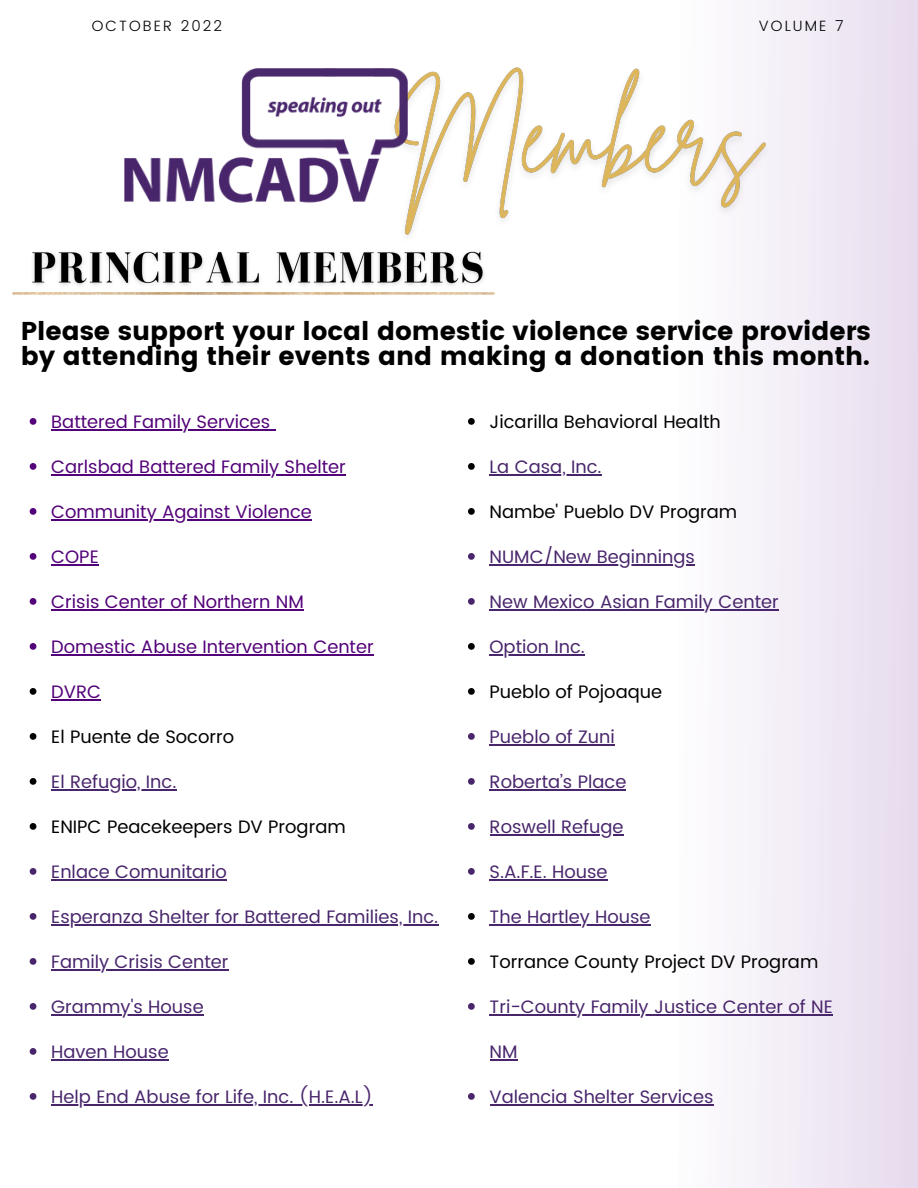
<style>
.page{position:relative;width:918px;height:1188px;background:#fff}
.page>*{position:absolute;margin:0;border:0;box-sizing:border-box;transform-origin:0 0}
.t1{font:25.8px/24.8px "Poppins";color:#000}
.t2{font:18px "Poppins";color:#49266c}
.t3{font:18px "Poppins";color:#530279}
.t4{font:18px "Poppins";color:#000}
.t5{font:300 14.85px "Poppins";letter-spacing:.14em;color:#000}
</style>
<div class="page">
<img style="left:32px;top:251px;width:452px;height:35px">
<img style="left:13px;top:292px;width:481px;height:3px">
<div style="left:678px;top:0;width:240px;height:1188px;background:linear-gradient(to right,#fefdfe,#e7dcee)"></div>
<svg style="left:30px;top:418px;width:6px;height:7px"></svg>
<hr style="left:51px;top:429px;width:219px;height:1px;background:#530279">
<svg style="left:30px;top:463px;width:6px;height:7px"></svg>
<hr style="left:51px;top:474px;width:295px;height:1px;background:#530279">
<svg style="left:30px;top:508px;width:6px;height:7px"></svg>
<hr style="left:51px;top:519px;width:261px;height:1px;background:#530279">
<svg style="left:30px;top:553px;width:6px;height:7px"></svg>
<hr style="left:51px;top:564px;width:48px;height:1px;background:#530279">
<svg style="left:30px;top:598px;width:6px;height:7px"></svg>
<hr style="left:51px;top:609px;width:253px;height:1px;background:#530279">
<svg style="left:30px;top:643px;width:6px;height:7px"></svg>
<hr style="left:51px;top:654px;width:323px;height:1px;background:#530279">
<svg style="left:30px;top:688px;width:6px;height:7px"></svg>
<hr style="left:51px;top:699px;width:50px;height:1px;background:#530279">
<svg style="left:30px;top:733px;width:6px;height:7px"></svg>
<svg style="left:30px;top:778px;width:6px;height:7px"></svg>
<hr style="left:51px;top:789px;width:125px;height:1px;background:#49266c">
<svg style="left:30px;top:823px;width:6px;height:7px"></svg>
<svg style="left:30px;top:868px;width:6px;height:7px"></svg>
<hr style="left:51px;top:879px;width:176px;height:1px;background:#49266c">
<svg style="left:30px;top:913px;width:6px;height:7px"></svg>
<hr style="left:51px;top:924px;width:387px;height:1px;background:#49266c">
<svg style="left:30px;top:958px;width:6px;height:7px"></svg>
<hr style="left:51px;top:969px;width:178px;height:1px;background:#49266c">
<svg style="left:30px;top:1003px;width:6px;height:7px"></svg>
<hr style="left:51px;top:1014px;width:153px;height:1px;background:#49266c">
<svg style="left:30px;top:1048px;width:6px;height:7px"></svg>
<hr style="left:51px;top:1059px;width:118px;height:1px;background:#49266c">
<svg style="left:30px;top:1093px;width:6px;height:7px"></svg>
<hr style="left:51px;top:1104px;width:322px;height:1px;background:#49266c">
<img style="left:381px;top:58px;width:397px;height:192px">
<img style="left:124px;top:69px;width:284px;height:136px">
<svg style="left:468px;top:418px;width:7px;height:7px"></svg>
<svg style="left:468px;top:463px;width:7px;height:7px"></svg>
<hr style="left:490px;top:474px;width:112px;height:1px;background:#49266c">
<svg style="left:468px;top:508px;width:7px;height:7px"></svg>
<svg style="left:468px;top:553px;width:7px;height:7px"></svg>
<hr style="left:490px;top:564px;width:205px;height:1px;background:#49266c">
<svg style="left:468px;top:598px;width:7px;height:7px"></svg>
<hr style="left:490px;top:609px;width:289px;height:1px;background:#49266c">
<svg style="left:468px;top:643px;width:7px;height:7px"></svg>
<hr style="left:490px;top:654px;width:95px;height:1px;background:#49266c">
<svg style="left:468px;top:688px;width:7px;height:7px"></svg>
<svg style="left:468px;top:733px;width:7px;height:7px"></svg>
<hr style="left:490px;top:744px;width:125px;height:1px;background:#49266c">
<svg style="left:468px;top:778px;width:7px;height:7px"></svg>
<hr style="left:490px;top:789px;width:136px;height:1px;background:#49266c">
<svg style="left:468px;top:823px;width:7px;height:7px"></svg>
<hr style="left:490px;top:834px;width:134px;height:1px;background:#49266c">
<svg style="left:468px;top:868px;width:7px;height:7px"></svg>
<hr style="left:490px;top:879px;width:118px;height:1px;background:#49266c">
<svg style="left:468px;top:913px;width:7px;height:7px"></svg>
<hr style="left:490px;top:924px;width:161px;height:1px;background:#49266c">
<svg style="left:468px;top:958px;width:7px;height:7px"></svg>
<svg style="left:468px;top:1003px;width:7px;height:7px"></svg>
<hr style="left:490px;top:1014px;width:343px;height:1px;background:#49266c">
<svg style="left:490px;top:1059px;width:28px;height:1px"></svg>
<svg style="left:468px;top:1093px;width:7px;height:7px"></svg>
<hr style="left:490px;top:1104px;width:224px;height:1px;background:#49266c">
<p class="t5" style="left:92px;top:18px;width:132px">OCTOBER 2022</p>
<p class="t5" style="left:759px;top:18px;width:86px">VOLUME 7</p>
<h1 class="t1" style="left:21px;top:319px;width:852px">Please support your local domestic violence service providers by attending their events and making a donation this month.</h1>
<p class="t3" style="left:51px;top:411px;width:221px">Battered Family Services</p>
<p class="t3" style="left:51px;top:456px;width:296px">Carlsbad Battered Family Shelter</p>
<p class="t3" style="left:51px;top:501px;width:262px">Community Against Violence</p>
<p class="t3" style="left:51px;top:546px;width:49px">COPE</p>
<p class="t3" style="left:51px;top:591px;width:254px">Crisis Center of Northern NM</p>
<p class="t3" style="left:51px;top:636px;width:324px">Domestic Abuse Intervention Center</p>
<p class="t3" style="left:51px;top:681px;width:51px">DVRC</p>
<p class="t4" style="left:51px;top:726px;width:184px">El Puente de Socorro</p>
<p class="t2" style="left:51px;top:771px;width:127px">El Refugio, Inc.</p>
<p class="t4" style="left:51px;top:816px;width:296px">ENIPC Peacekeepers DV Program</p>
<p class="t2" style="left:51px;top:861px;width:177px">Enlace Comunitario</p>
<p class="t2" style="left:51px;top:906px;width:389px">Esperanza Shelter for Battered Families, Inc.</p>
<p class="t2" style="left:51px;top:951px;width:179px">Family Crisis Center</p>
<p class="t2" style="left:51px;top:996px;width:154px">Grammy's House</p>
<p class="t2" style="left:51px;top:1041px;width:119px">Haven House</p>
<p class="t2" style="left:51px;top:1086px;width:323px">Help End Abuse for Life, Inc. (H.E.A.L)</p>
<p class="t4" style="left:490px;top:411px;width:233px">Jicarilla Behavioral Health</p>
<p class="t2" style="left:490px;top:456px;width:114px">La Casa, Inc.</p>
<p class="t4" style="left:490px;top:501px;width:249px">Nambe' Pueblo DV Program</p>
<p class="t2" style="left:490px;top:546px;width:207px">NUMC/New Beginnings</p>
<p class="t2" style="left:490px;top:591px;width:291px">New Mexico Asian Family Center</p>
<p class="t2" style="left:490px;top:636px;width:97px">Option Inc.</p>
<p class="t4" style="left:490px;top:681px;width:174px">Pueblo of Pojoaque</p>
<p class="t2" style="left:490px;top:726px;width:127px">Pueblo of Zuni</p>
<p class="t2" style="left:490px;top:771px;width:138px">Roberta’s Place</p>
<p class="t2" style="left:490px;top:816px;width:135px">Roswell Refuge</p>
<p class="t2" style="left:490px;top:861px;width:120px">S.A.F.E. House</p>
<p class="t2" style="left:490px;top:906px;width:163px">The Hartley House</p>
<p class="t4" style="left:490px;top:951px;width:330px">Torrance County Project DV Program</p>
<p class="t2" style="left:490px;top:996px;width:345px">Tri-County Family Justice Center of NE</p>
<p class="t2" style="left:490px;top:1041px;width:29px">NM</p>
<p class="t2" style="left:490px;top:1086px;width:225px">Valencia Shelter Services</p>
</div>
